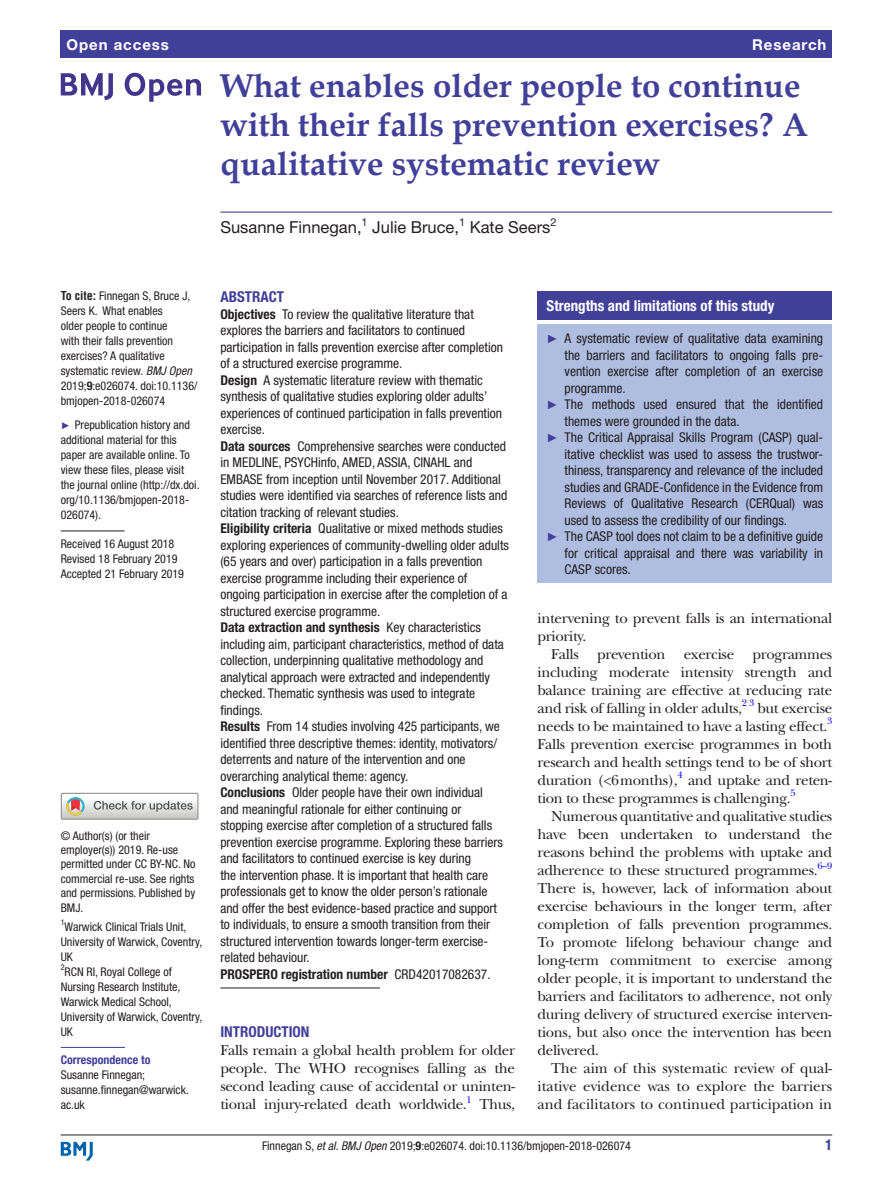
<style>
.page{position:relative;width:893px;height:1191px;background:#fff}
.page>*{position:absolute;margin:0;border:0;box-sizing:border-box;transform-origin:0 0}
.t1{font:700 33px/39px "Book Antiqua";color:#414099}
.t2{font:16.5px "Helvetica Neue LT Std";color:#231f20}
.t3{font:15px/18px "New Baskerville";letter-spacing:-.025em;color:#231f20;text-align:justify}
.t4{font:700 condensed 15px "Helvetica Neue LT Std";color:#fff}
.t5{font:700 condensed 15px "Helvetica Neue LT Std";color:#414099}
.t6{font:700 15px "Helvetica Neue LT Std";letter-spacing:.065em;color:#fff}
.t7{font:condensed 13.5px/16.5px "Helvetica Neue LT Std";color:#231f20}
.t8{font:condensed 12px/15px "Helvetica Neue LT Std";color:#231f20}
.t9{font:700 condensed 12px "Helvetica Neue LT Std";color:#414099}
.t10{font:10.95px "Helvetica Neue LT Std";color:#231f20}
.t11{font:9.9px "New Baskerville";color:#00f}
.t12{font:condensed 7.95px "Helvetica Neue LT Std";color:#231f20}
.s1{font-family:"Helvetica LT Std";font-weight:700}
.s2{font-style:italic}
.s3{font-weight:700}
.s4{font-family:"Arial";font-stretch:normal;font-size:9.75px;color:#414099}
.s5{font-family:"Arial";font-stretch:normal;font-size:12px;color:#414099}
</style>
<div class="page">
<hr style="left:61px;top:1134px;width:771px;height:1px;background:#231f20">
<svg style="left:61px;top:1141px;width:32px;height:19px"></svg>
<div style="left:61px;top:31px;width:771px;height:27px;background:#414099"></div>
<hr style="left:220px;top:211px;width:612px;height:2px;background:#414099">
<hr style="left:61px;top:530px;width:64px;height:1px;background:#231f20">
<hr style="left:61px;top:1047px;width:64px;height:1px;background:#414099">
<svg style="left:61px;top:73px;width:52px;height:27px"></svg>
<svg style="left:125px;top:73px;width:76px;height:29px"></svg>
<div style="left:61px;top:792px;width:138px;height:27px;border:1px solid #969090"></div>
<svg style="left:61px;top:793px;width:137px;height:26px"></svg>
<hr style="left:220px;top:987px;width:160px;height:1px;background:#231f20">
<div style="left:538px;top:292px;width:294px;height:28px;background:#414099"></div>
<div style="left:538px;top:324px;width:294px;height:259px;background:#afbde1"></div>
<p class="t6" style="left:66px;top:35px;width:104px">Open access</p>
<p class="t6" style="left:752px;top:35px;width:76px">Research</p>
<h1 class="t1" style="left:220px;top:66px;width:589px">What enables older people to continue with their falls prevention exercises? A qualitative systematic review</h1>
<p class="t2" style="left:220px;top:218px;width:143px">Susanne Finnegan,</p>
<p class="t10" style="left:362px;top:215px;width:8px">1</p>
<p class="t2" style="left:372px;top:218px;width:88px">Julie Bruce,</p>
<p class="t10" style="left:459px;top:215px;width:8px">1</p>
<p class="t2" style="left:470px;top:218px;width:82px">Kate Seers</p>
<p class="t10" style="left:550px;top:215px;width:8px">2</p>
<p class="t8" style="left:61px;top:288px;width:138px"><span class="s1">To cite:</span> Finnegan S, Bruce J,<br>Seers K. What enables<br>older people to continue<br>with their falls prevention exercises? A qualitative systematic review. <span class="s2">BMJ Open<br></span>2019;<span class="s3">9</span>:e026074. doi:10.1136/ bmjopen-2018-026074</p>
<p class="t8" style="left:61px;top:417px;width:140px"><span class="s4">►</span> Prepublication history and additional material for this paper are available online. To view these files, please visit the journal online (http://dx.doi. org/10.1136/bmjopen-2018-<br>026074).</p>
<p class="t8" style="left:61px;top:536px;width:125px">Received 16 August 2018<br>Revised 18 February 2019<br>Accepted 21 February 2019</p>
<p class="t8" style="left:61px;top:828px;width:136px;line-height:14.4px">© Author(s) (or their employer(s)) 2019. Re-use permitted under CC BY-NC. No commercial re-use. See rights and permissions. Published by<br>BMJ.</p>
<p class="t12" style="left:61px;top:918px;width:5px">1</p>
<p class="t8" style="left:61px;top:919px;width:143px;text-indent:4px">Warwick Clinical Trials Unit,<br>University of Warwick, Coventry,<br>UK</p>
<p class="t12" style="left:61px;top:963px;width:5px">2</p>
<p class="t8" style="left:61px;top:964px;width:143px;text-indent:4px">RCN RI, Royal College of<br>Nursing Research Institute,<br>Warwick Medical School,<br>University of Warwick, Coventry,<br>UK</p>
<p class="t9" style="left:61px;top:1052px;width:91px">Correspondence to</p>
<p class="t8" style="left:61px;top:1067px;width:130px">Susanne Finnegan; susanne.finnegan@warwick. ac.uk</p>
<p class="t5" style="left:220px;top:288px;width:65px">Abstract</p>
<p class="t7" style="left:220px;top:306px;width:290px"><span class="s3">Objectives</span> To review the qualitative literature that explores the barriers and facilitators to continued participation in falls prevention exercise after completion of a structured exercise programme.<br><span class="s3">Design</span> A systematic literature review with thematic synthesis of qualitative studies exploring older adults’ experiences of continued participation in falls prevention exercise.<br><span class="s3">Data sources</span> Comprehensive searches were conducted in MEDLINE, PSYCHinfo, AMED, ASSIA, CINAHL and EMBASE from inception until November 2017. Additional studies were identified via searches of reference lists and citation tracking of relevant studies.<br><span class="s3">Eligibility criteria</span> Qualitative or mixed methods studies exploring experiences of community-dwelling older adults (65 years and over) participation in a falls prevention exercise programme including their experience of ongoing participation in exercise after the completion of a structured exercise programme.<br><span class="s3">Data extraction and synthesis</span> Key characteristics including aim, participant characteristics, method of data collection, underpinning qualitative methodology and analytical approach were extracted and independently checked. Thematic synthesis was used to integrate findings.<br><span class="s3">Results</span> From 14 studies involving 425 participants, we identified three descriptive themes: identity, motivators/ deterrents and nature of the intervention and one overarching analytical theme: agency.<br><span class="s3">Conclusions</span> Older people have their own individual<br>and meaningful rationale for either continuing or<br>stopping exercise after completion of a structured falls prevention exercise programme. Exploring these barriers and facilitators to continued exercise is key during<br>the intervention phase. It is important that health care professionals get to know the older person’s rationale and offer the best evidence-based practice and support to individuals, to ensure a smooth transition from their structured intervention towards longer-term exercise&shy;related behaviour.<br><span class="s3">PROSPERO registration number</span> CRD42017082637.</p>
<p class="t5" style="left:220px;top:1023px;width:91px">Introduction</p>
<p class="t3" style="left:220px;top:1041px;width:296px">Falls remain a global health problem for older people. The WHO recognises falling as the second leading cause of accidental or uninten&shy;tional injury-related death worldwide.<sup>1</sup></p>
<p class="t3" style="left:479px;top:1095px;width:37px">Thus,</p>
<p class="t4" style="left:547px;top:297px;width:229px">Strengths and limitations of this study</p>
<p class="t7" style="left:547px;top:330px;width:278px"><span class="s5">►</span> A systematic review of qualitative data examining</p>
<p class="t7" style="left:565px;top:346px;width:260px">the barriers and facilitators to ongoing falls pre-</p>
<p class="t7" style="left:565px;top:363px;width:260px">vention exercise after completion of an exercise</p>
<p class="t7" style="left:565px;top:379px;width:63px">programme.</p>
<p class="t7" style="left:547px;top:396px;width:278px"><span class="s5">►</span> The methods used ensured that the identified</p>
<p class="t7" style="left:565px;top:412px;width:176px">themes were grounded in the data.</p>
<p class="t7" style="left:547px;top:429px;width:278px"><span class="s5">►</span> The Critical Appraisal Skills Program (CASP) qual-</p>
<p class="t7" style="left:565px;top:445px;width:260px">itative checklist was used to assess the trustwor-</p>
<p class="t7" style="left:565px;top:462px;width:260px">thiness, transparency and relevance of the included</p>
<p class="t7" style="left:565px;top:478px;width:260px">studies and GRADE-Confidence in the Evidence from</p>
<p class="t7" style="left:565px;top:495px;width:260px">Reviews of Qualitative Research (CERQual) was</p>
<p class="t7" style="left:565px;top:511px;width:224px">used to assess the credibility of our findings.</p>
<p class="t7" style="left:547px;top:528px;width:278px"><span class="s5">►</span> The CASP tool does not claim to be a definitive guide</p>
<p class="t7" style="left:565px;top:544px;width:260px">for critical appraisal and there was variability in</p>
<p class="t7" style="left:565px;top:561px;width:68px">CASP scores.</p>
<p class="t3" style="left:538px;top:609px;width:296px">intervening to prevent falls is an international priority.</p>
<p class="t3" style="left:538px;top:645px;width:296px;text-indent:14px">Falls prevention exercise programmes including moderate intensity strength and balance training are effective at reducing rate and risk of falling in older adults,<sup>2</sup> <sup>3</sup> but exercise needs to be maintained to have a lasting effect.</p>
<p class="t11" style="left:827px;top:715px;width:7px">3</p>
<p class="t3" style="left:538px;top:735px;width:296px">Falls prevention exercise programmes in both research and health settings tend to be of short duration (&lt;6months),</p>
<p class="t11" style="left:677px;top:769px;width:7px">4</p>
<p class="t3" style="left:538px;top:771px;width:296px;text-indent:151px">and uptake and reten&shy;tion to these programmes is challenging.</p>
<p class="t11" style="left:790px;top:787px;width:7px">5</p>
<p class="t3" style="left:538px;top:807px;width:296px;text-indent:14px">Numerous quantitative and qualitative studies have been undertaken to understand the reasons behind the problems with uptake and adherence to these structured programmes.</p>
<p class="t11" style="left:817px;top:859px;width:16px">6–9</p>
<p class="t3" style="left:538px;top:879px;width:296px">There is, however, lack of information about exercise behaviours in the longer term, after completion of falls prevention programmes.<br>To promote lifelong behaviour change and long-term commitment to exercise among older people, it is important to understand the barriers and facilitators to adherence, not only during delivery of structured exercise interven&shy;tions, but also once the intervention has been delivered.</p>
<p class="t3" style="left:538px;top:1059px;width:296px;text-indent:14px">The aim of this systematic review of qual&shy;itative evidence was to explore the barriers and facilitators to continued participation in</p>
<p class="t8" style="left:262px;top:1137px;width:370px">Finnegan S, <span class="s2">et al</span>. <span class="s2">BMJ Open</span> 2019;<span class="s3">9</span>:e026074. doi:10.1136/bmjopen-2018-026074</p>
<p class="t5" style="left:825px;top:1135px;width:9px">1</p>
</div>
